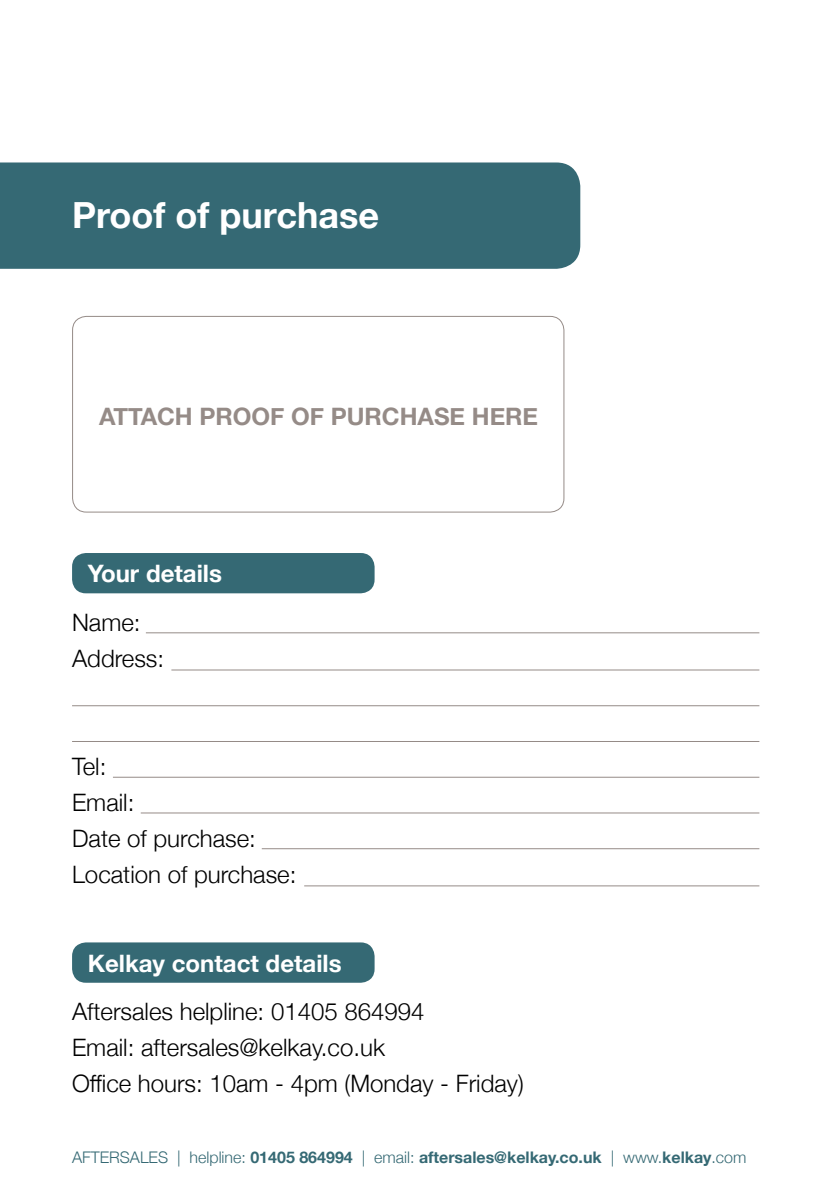
<style>
.page{position:relative;width:840px;height:1191px;background:#fff}
.page>*{position:absolute;margin:0;border:0;box-sizing:border-box;transform-origin:0 0}
.t1{font:700 36px "Helvetica Neue";color:#fff}
.t2{font:300 24px/36px "Helvetica Neue";color:#000}
.t3{font:700 24px "Helvetica Neue";color:#fff}
.t4{font:700 24px "Helvetica Neue";color:#958b87}
.t5{font:700 16px "Helvetica Neue";color:#356974}
.s1{font-weight:300}
</style>
<div class="page">
<div style="left:0;top:162px;width:580px;height:107px;background:#356974"></div>
<div style="left:72px;top:553px;width:302px;height:40px;background:#356974;border-radius:14px"></div>
<div style="left:72px;top:942px;width:302px;height:40px;background:#356974;border-radius:14px"></div>
<div style="left:72px;top:316px;width:492px;height:196px;border:1px solid #958b87;border-radius:14px"></div>
<hr style="left:146px;top:632px;width:613px;height:1px;background:#958b87">
<hr style="left:72px;top:705px;width:687px;height:1px;background:#958b87">
<hr style="left:171px;top:669px;width:588px;height:1px;background:#958b87">
<hr style="left:72px;top:741px;width:687px;height:1px;background:#958b87">
<hr style="left:113px;top:776px;width:646px;height:1px;background:#958b87">
<hr style="left:141px;top:812px;width:618px;height:1px;background:#958b87">
<hr style="left:261px;top:848px;width:498px;height:1px;background:#958b87">
<hr style="left:304px;top:885px;width:455px;height:1px;background:#958b87">
<h1 class="t1" style="left:72px;top:187px;width:308px">Proof of purchase</h1>
<p class="t4" style="left:99px;top:398px;width:440px">ATTACH PROOF OF PURCHASE HERE</p>
<p class="t3" style="left:88px;top:555px;width:136px">Your details</p>
<p class="t2" style="left:72px;top:602px;width:94px">Name:<br>Address:</p>
<p class="t2" style="left:72px;top:746px;width:226px">Tel:<br>Email:<br>Date of purchase:<br>Location of purchase:</p>
<p class="t3" style="left:88px;top:944px;width:255px">Kelkay contact details</p>
<p class="t2" style="left:72px;top:992px;width:453px">Aftersales helpline: 01405 864994<br>Email: aftersales@kelkay.co.uk<br>Office hours: 10am - 4pm (Monday - Friday)</p>
<p class="t5" style="left:72px;top:1144px;width:675px"><span class="s1">AFTERSALES | helpline:</span> 01405 864994 <span class="s1">| email:</span> aftersales@kelkay.co.uk <span class="s1">| www.</span>kelkay<span class="s1">.com</span></p>
</div>
